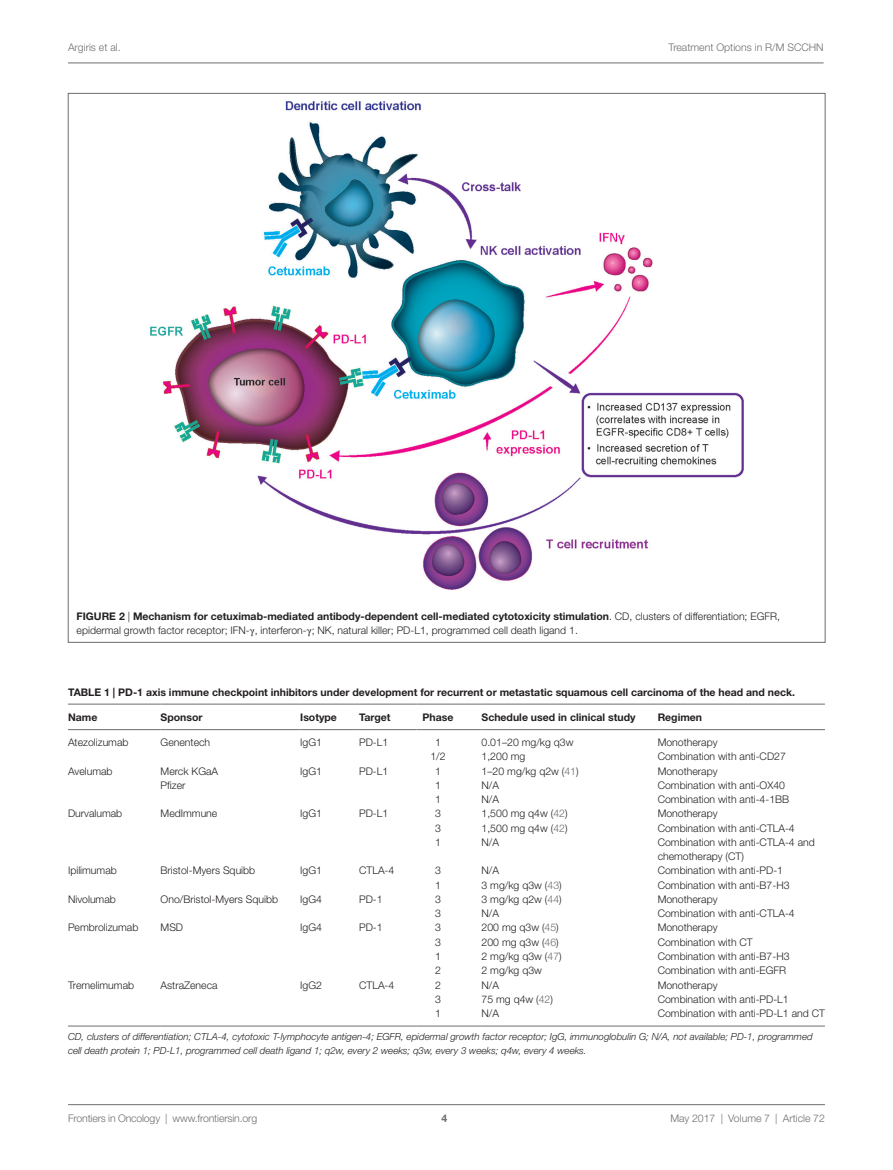
<style>
.page{position:relative;width:893px;height:1170px;background:#fff}
.page>*{position:absolute;margin:0;border:0;box-sizing:border-box;transform-origin:0 0}
.t1{font:300 10.5px/14.2px "Helvetica Neue LT Std";color:#231f20}
.t2{font:700 10.5px "Helvetica Neue LT Std";color:#231f20}
.t3{font:300 10.5px "Helvetica Neue LT Std";color:#6c6d70}
.t4{font:700 10.5px "Helvetica Neue LT Std";color:#6c6d70}
.t5{font:italic 300 9.75px/13.5px "Helvetica Neue LT Std";color:#231f20}
.s1{font-weight:700}
.s2{font-family:"STIX General";font-weight:400}
.s3{color:#6c6d70}
</style>
<div class="page">
<hr style="left:68px;top:703px;width:93px;height:1px;background:#6c6d70">
<hr style="left:68px;top:729px;width:93px;height:1px;background:#6c6d70">
<hr style="left:161px;top:703px;width:139px;height:1px;background:#6c6d70">
<hr style="left:161px;top:729px;width:139px;height:1px;background:#6c6d70">
<hr style="left:300px;top:703px;width:59px;height:1px;background:#6c6d70">
<hr style="left:300px;top:729px;width:59px;height:1px;background:#6c6d70">
<hr style="left:359px;top:703px;width:57px;height:1px;background:#6c6d70">
<hr style="left:359px;top:729px;width:57px;height:1px;background:#6c6d70">
<hr style="left:416px;top:703px;width:66px;height:1px;background:#6c6d70">
<hr style="left:416px;top:729px;width:66px;height:1px;background:#6c6d70">
<hr style="left:482px;top:703px;width:176px;height:1px;background:#6c6d70">
<hr style="left:482px;top:729px;width:176px;height:1px;background:#6c6d70">
<hr style="left:658px;top:703px;width:167px;height:1px;background:#6c6d70">
<hr style="left:658px;top:729px;width:167px;height:1px;background:#6c6d70">
<hr style="left:416px;top:1025px;width:66px;height:1px;background:#6c6d70">
<hr style="left:482px;top:1025px;width:176px;height:1px;background:#6c6d70">
<hr style="left:658px;top:1025px;width:167px;height:1px;background:#6c6d70">
<hr style="left:68px;top:1025px;width:93px;height:1px;background:#6c6d70">
<hr style="left:161px;top:1025px;width:139px;height:1px;background:#6c6d70">
<hr style="left:300px;top:1025px;width:59px;height:1px;background:#6c6d70">
<hr style="left:359px;top:1025px;width:57px;height:1px;background:#6c6d70">
<img style="left:150px;top:102px;width:594px;height:487px">
<hr style="left:68px;top:63px;width:756px;height:1px;background:#6c6d70">
<hr style="left:68px;top:1104px;width:757px;height:1px;background:#6c6d70">
<p class="t3" style="left:68px;top:41px;width:54px">Argiris et al.</p>
<p class="t3" style="left:668px;top:41px;width:157px">Treatment Options in R/M SCCHN</p>
<p class="t1" style="left:77px;top:608px;width:705px;text-indent:33px"><span class="s1">e 2</span> | <span class="s1">Mechanism for cetuximab-mediated antibody-dependent cell-mediated cytotoxicity stimulation</span>. CD, clusters of differentiation; EGFR, epidermal growth factor receptor; IFN-<span class="s2">γ</span>, interferon-<span class="s2">γ</span>; NK, natural killer; PD-L1, programmed cell death ligand 1.</p>
<p class="t2" style="left:77px;top:609px;width:18px">Figur</p>
<p class="t2" style="left:68px;top:685px;width:14px">Tabl</p>
<p class="t2" style="left:94px;top:685px;width:702px">e 1 | PD-1 axis immune checkpoint inhibitors under development for recurrent or metastatic squamous cell carcinoma of the head and neck.</p>
<p class="t2" style="left:68px;top:710px;width:31px">Name</p>
<p class="t2" style="left:161px;top:710px;width:44px">Sponsor</p>
<p class="t2" style="left:300px;top:710px;width:38px">Isotype</p>
<p class="t2" style="left:359px;top:710px;width:33px">Target</p>
<p class="t2" style="left:422px;top:710px;width:32px">Phase</p>
<p class="t2" style="left:482px;top:710px;width:155px">Schedule used in clinical study</p>
<p class="t2" style="left:658px;top:710px;width:46px">Regimen</p>
<p class="t1" style="left:68px;top:735px;width:62px">Atezolizumab</p>
<p class="t1" style="left:161px;top:735px;width:51px">Genentech</p>
<p class="t1" style="left:300px;top:735px;width:23px">IgG1</p>
<p class="t1" style="left:359px;top:735px;width:31px">PD-L1</p>
<p class="t1" style="left:435px;top:735px;width:7px">1</p>
<p class="t1" style="left:482px;top:735px;width:94px">0.01–20 mg/kg q3w</p>
<p class="t1" style="left:658px;top:735px;width:61px">Monotherapy</p>
<p class="t1" style="left:430px;top:749px;width:17px">1/2</p>
<p class="t1" style="left:482px;top:749px;width:45px">1,200 mg</p>
<p class="t1" style="left:658px;top:749px;width:130px">Combination with anti-CD27</p>
<p class="t1" style="left:68px;top:763px;width:46px">Avelumab</p>
<p class="t1" style="left:161px;top:763px;width:59px">Merck KGaA</p>
<p class="t1" style="left:300px;top:763px;width:23px">IgG1</p>
<p class="t1" style="left:359px;top:763px;width:31px">PD-L1</p>
<p class="t1" style="left:435px;top:763px;width:7px">1</p>
<p class="t1" style="left:482px;top:763px;width:99px">1–20 mg/kg q2w (<span class="s3">41</span>)</p>
<p class="t1" style="left:658px;top:763px;width:61px">Monotherapy</p>
<p class="t1" style="left:161px;top:777px;width:26px">Pfizer</p>
<p class="t1" style="left:435px;top:777px;width:7px">1</p>
<p class="t1" style="left:482px;top:777px;width:19px">N/A</p>
<p class="t1" style="left:658px;top:777px;width:129px">Combination with anti-OX40</p>
<p class="t1" style="left:435px;top:792px;width:7px">1</p>
<p class="t1" style="left:482px;top:792px;width:19px">N/A</p>
<p class="t1" style="left:658px;top:792px;width:133px">Combination with anti-4-1BB</p>
<p class="t1" style="left:68px;top:806px;width:56px">Durvalumab</p>
<p class="t1" style="left:161px;top:806px;width:58px">MedImmune</p>
<p class="t1" style="left:300px;top:806px;width:23px">IgG1</p>
<p class="t1" style="left:359px;top:806px;width:31px">PD-L1</p>
<p class="t1" style="left:435px;top:806px;width:7px">3</p>
<p class="t1" style="left:482px;top:806px;width:87px">1,500 mg q4w (<span class="s3">42</span>)</p>
<p class="t1" style="left:658px;top:806px;width:61px">Monotherapy</p>
<p class="t1" style="left:435px;top:820px;width:7px">3</p>
<p class="t1" style="left:482px;top:820px;width:87px">1,500 mg q4w (<span class="s3">42</span>)</p>
<p class="t1" style="left:658px;top:820px;width:139px">Combination with anti-CTLA-4</p>
<p class="t1" style="left:435px;top:834px;width:7px">1</p>
<p class="t1" style="left:482px;top:834px;width:19px">N/A</p>
<p class="t1" style="left:658px;top:834px;width:159px">Combination with anti-CTLA-4 and chemotherapy (CT)</p>
<p class="t1" style="left:68px;top:863px;width:50px">Ipilimumab</p>
<p class="t1" style="left:161px;top:863px;width:96px">Bristol-Myers Squibb</p>
<p class="t1" style="left:300px;top:863px;width:23px">IgG1</p>
<p class="t1" style="left:359px;top:863px;width:37px">CTLA-4</p>
<p class="t1" style="left:435px;top:863px;width:7px">3</p>
<p class="t1" style="left:482px;top:863px;width:19px">N/A</p>
<p class="t1" style="left:658px;top:863px;width:127px">Combination with anti-PD-1</p>
<p class="t1" style="left:435px;top:877px;width:7px">1</p>
<p class="t1" style="left:482px;top:877px;width:82px">3 mg/kg q3w (<span class="s3">43</span>)</p>
<p class="t1" style="left:658px;top:877px;width:133px">Combination with anti-B7-H3</p>
<p class="t1" style="left:68px;top:891px;width:49px">Nivolumab</p>
<p class="t1" style="left:161px;top:891px;width:119px">Ono/Bristol-Myers Squibb</p>
<p class="t1" style="left:300px;top:891px;width:23px">IgG4</p>
<p class="t1" style="left:359px;top:891px;width:25px">PD-1</p>
<p class="t1" style="left:435px;top:891px;width:7px">3</p>
<p class="t1" style="left:482px;top:891px;width:82px">3 mg/kg q2w (<span class="s3">44</span>)</p>
<p class="t1" style="left:658px;top:891px;width:61px">Monotherapy</p>
<p class="t1" style="left:435px;top:906px;width:7px">3</p>
<p class="t1" style="left:482px;top:906px;width:19px">N/A</p>
<p class="t1" style="left:658px;top:906px;width:139px">Combination with anti-CTLA-4</p>
<p class="t1" style="left:68px;top:920px;width:72px">Pembrolizumab</p>
<p class="t1" style="left:161px;top:920px;width:24px">MSD</p>
<p class="t1" style="left:300px;top:920px;width:23px">IgG4</p>
<p class="t1" style="left:359px;top:920px;width:25px">PD-1</p>
<p class="t1" style="left:435px;top:920px;width:7px">3</p>
<p class="t1" style="left:482px;top:920px;width:79px">200 mg q3w (<span class="s3">45</span>)</p>
<p class="t1" style="left:658px;top:920px;width:61px">Monotherapy</p>
<p class="t1" style="left:435px;top:934px;width:7px">3</p>
<p class="t1" style="left:482px;top:934px;width:79px">200 mg q3w (<span class="s3">46</span>)</p>
<p class="t1" style="left:658px;top:934px;width:97px">Combination with CT</p>
<p class="t1" style="left:435px;top:948px;width:7px">1</p>
<p class="t1" style="left:482px;top:948px;width:82px">2 mg/kg q3w (<span class="s3">47</span>)</p>
<p class="t1" style="left:658px;top:948px;width:133px">Combination with anti-B7-H3</p>
<p class="t1" style="left:435px;top:963px;width:7px">2</p>
<p class="t1" style="left:482px;top:963px;width:62px">2 mg/kg q3w</p>
<p class="t1" style="left:658px;top:963px;width:130px">Combination with anti-EGFR</p>
<p class="t1" style="left:68px;top:977px;width:68px">Tremelimumab</p>
<p class="t1" style="left:161px;top:977px;width:58px">AstraZeneca</p>
<p class="t1" style="left:300px;top:977px;width:23px">IgG2</p>
<p class="t1" style="left:359px;top:977px;width:37px">CTLA-4</p>
<p class="t1" style="left:435px;top:977px;width:7px">2</p>
<p class="t1" style="left:482px;top:977px;width:19px">N/A</p>
<p class="t1" style="left:658px;top:977px;width:61px">Monotherapy</p>
<p class="t1" style="left:435px;top:991px;width:7px">3</p>
<p class="t1" style="left:482px;top:991px;width:73px">75 mg q4w (<span class="s3">42</span>)</p>
<p class="t1" style="left:658px;top:991px;width:133px">Combination with anti-PD-L1</p>
<p class="t1" style="left:435px;top:1005px;width:7px">1</p>
<p class="t1" style="left:482px;top:1005px;width:19px">N/A</p>
<p class="t1" style="left:658px;top:1005px;width:169px">Combination with anti-PD-L1 and CT</p>
<p class="t5" style="left:68px;top:1029px;width:746px">CD, clusters of differentiation; CTLA-4, cytotoxic T-lymphocyte antigen-4; EGFR, epidermal growth factor receptor; IgG, immunoglobulin G; N/A, not available; PD-1, programmed cell death protein 1; PD-L1, programmed cell death ligand 1; q2w, every 2 weeks; q3w, every 3 weeks; q4w, every 4 weeks.</p>
<p class="t3" style="left:68px;top:1111px;width:191px">Frontiers in Oncology | www.frontiersin.org</p>
<p class="t3" style="left:670px;top:1111px;width:156px">May 2017 | Volume 7 | Article 72</p>
<p class="t4" style="left:441px;top:1111px;width:7px">4</p>
</div>
